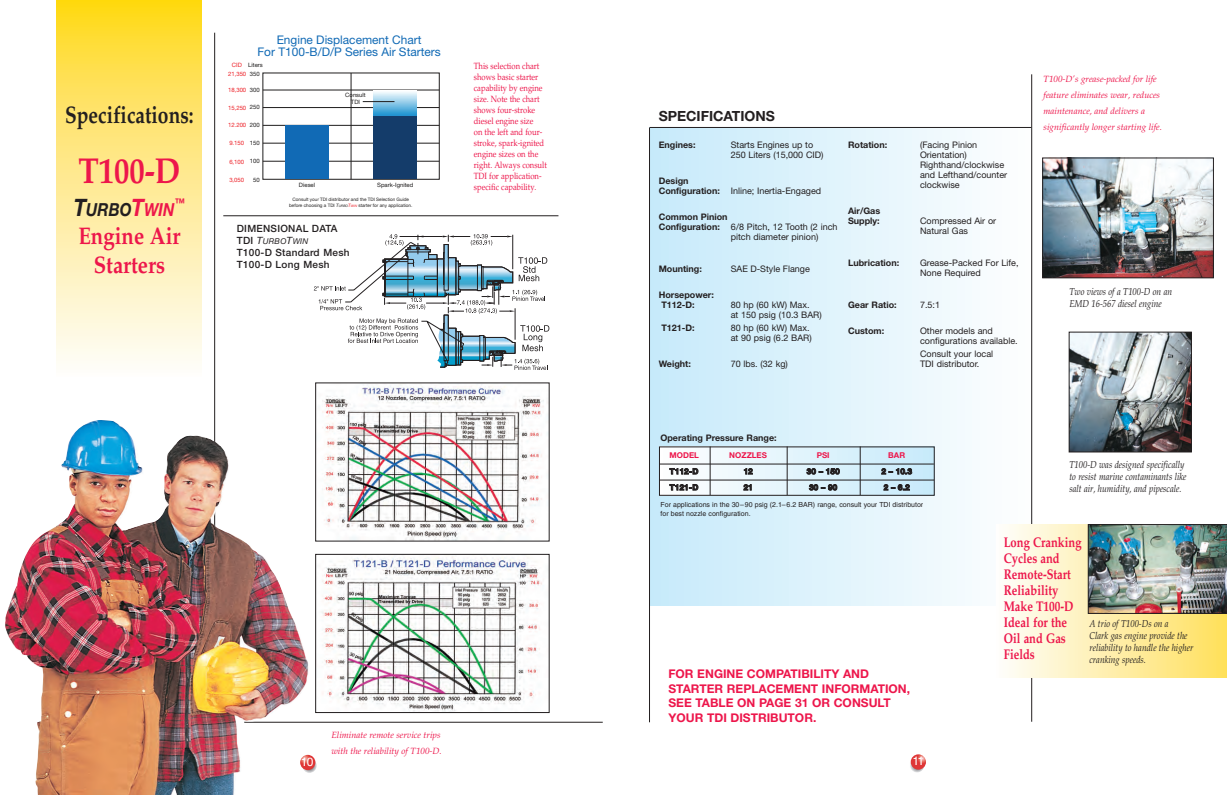
<style>
.page{position:relative;width:1227px;height:795px;background:#fff}
.page>*{position:absolute;margin:0;border:0;box-sizing:border-box;transform-origin:0 0}
.t1{font:700 36px "Palatino LT Std";color:#ed164b;scale:.85 1}
.t2{font:700 24px/29px "Palatino LT Std";color:#ed164b;text-align:center;scale:.85 1}
.t3{font:700 24px "Palatino LT Std";color:#231f20;scale:.8 1}
.t4{font:italic 700 18px "Helvetica Neue LT Std";color:#231f20;scale:.85 1}
.t5{font:700 14px/16px "Palatino LT Std";color:#ed164b;scale:.8 1}
.t6{font:700 14px "Helvetica Neue";color:#231f20}
.t7{font:700 12px/14.4px "Helvetica Neue LT Std";color:#ed164b}
.t8{font:12px "Helvetica";color:#fff}
.t9{font:italic 700 12px "Helvetica Neue LT Std";color:#ed164b;scale:.85 1}
.t10{font:11.9px/12.2px "Helvetica Neue LT Std";color:#116ab5;text-align:center}
.t11{font:italic 10px/12px "Palatino LT Std";color:#231f20;scale:.85 1}
.t12{font:500 10px/12px "Helvetica Neue LT Std";letter-spacing:.03em;color:#231f20}
.t13{font:9px/10px "Helvetica Neue LT Std";color:#231f20}
.t14{font:9px/11px "Palatino LT Std";color:#ed164b;scale:.85 1}
.t15{font:italic 9px/16px "Palatino LT Std";color:#ed164b}
.t16{font:700 9px/10px "Helvetica Neue LT Std";color:#231f20}
.t17{font:700 8px "Helvetica Neue LT Std";letter-spacing:.04em;color:#231f20}
.t18{font:700 8px "Helvetica Neue LT Std";color:#ed164b}
.t19{font:italic 8px "Helvetica Neue LT Std";letter-spacing:.03em;color:#231f20}
.t20{font:7px/8.4px "Helvetica";color:#231f20}
.t21{font:5.9px/7.1px "Helvetica Neue LT Std";color:#1f1d1d;text-align:center}
.t22{font:5.9px "Helvetica Neue LT Std";color:#ed1f26}
.t23{font:4.6px/5.5px "Helvetica Neue LT Std";color:#1f1d1d;text-align:center}
.s1{font-size:24px}
.s2{font-size:24px;color:#ed164b}
.s3{color:#ed164b}
.s4{color:#ed1f26}
.s5{font-style:italic}
.s6{font-style:italic;font-size:3.3px}
.s7{font-style:italic;color:#ed1f26}
.s8{font-style:italic;font-size:3.3px;color:#ed1f26}
.s9{font-weight:500;font-style:normal;font-size:10px}
.s10{font-size:10px}
.s11{font-weight:700}
</style>
<div class="page">
<img style="left:5px;top:0;width:1221px;height:794px">
<h2 class="t3" style="left:65px;top:105px;width:162px">Specifications:</h2>
<h1 class="t1" style="left:78px;top:157px;width:121px">T100-D</h1>
<h3 class="t4" style="left:74px;top:203px;width:120px"><span class="s1">T</span>URBO<span class="s2">T</span><span class="s3">WIN</span></h3>
<h3 class="t9" style="left:175px;top:199px;width:13px">™</h3>
<h2 class="t2" style="left:78px;top:224px;width:121px">Engine Air<br>Starters</h2>
<h3 class="t10" style="left:257px;top:35px;width:185px">Engine Displacement Chart<br>For T100-B/D/P Series Air Starters</h3>
<p class="t21" style="left:232px;top:62px;width:32px"><span class="s4">CID</span> Liters</p>
<p class="t22" style="left:228px;top:72px;width:20px">21,350</p>
<p class="t22" style="left:228px;top:87px;width:20px">18,300</p>
<p class="t22" style="left:228px;top:106px;width:20px">15,250</p>
<p class="t22" style="left:228px;top:123px;width:20px">12.200</p>
<p class="t21" style="left:250px;top:71px;width:11px">350</p>
<p class="t21" style="left:250px;top:87px;width:11px">300</p>
<p class="t21" style="left:250px;top:104px;width:11px">250</p>
<p class="t21" style="left:250px;top:140px;width:11px">150</p>
<p class="t21" style="left:250px;top:158px;width:11px">100</p>
<p class="t21" style="left:250px;top:122px;width:11px">200</p>
<p class="t22" style="left:229px;top:141px;width:16px">9.150</p>
<p class="t22" style="left:229px;top:159px;width:16px">6,100</p>
<p class="t22" style="left:229px;top:178px;width:16px">3,050</p>
<p class="t21" style="left:253px;top:177px;width:8px">50</p>
<p class="t21" style="left:345px;top:92px;width:22px">Consult<br>TDI</p>
<p class="t21" style="left:299px;top:182px;width:18px">Diesel</p>
<p class="t21" style="left:377px;top:182px;width:38px">Spark-Ignited</p>
<p class="t23" style="left:289px;top:197px;width:125px">Consult your TDI distributor and the TDI Selection Guide before choosing a TDI <span class="s5">T</span><span class="s6">URBO</span><span class="s7">T</span><span class="s8">WIN</span> starter for any application.</p>
<p class="t12" style="left:237px;top:223px;width:102px">DIMENSIONAL DATA</p>
<p class="t19" style="left:237px;top:238px;width:73px"><span class="s9">TDI</span> <span class="s10">T</span>URBO<span class="s10">T</span>WIN</p>
<p class="t12" style="left:237px;top:247px;width:114px">T100-D Standard Mesh<br>T100-D Long Mesh</p>
<p class="t14" style="left:474px;top:62px;width:87px">This selection chart shows basic starter capability by engine size. Note the chart shows four-stroke diesel engine size<br>on the left and four&shy;stroke, spark-ignited engine sizes on the right. Always consult<br>TDI for application&shy;specific capability.</p>
<h3 class="t6" style="left:658px;top:107px;width:118px">SPECIFICATIONS</h3>
<p class="t16" style="left:658px;top:140px;width:38px">Engines:</p>
<p class="t13" style="left:730px;top:140px;width:94px">Starts Engines up to<br>250 Liters (15,000 CID)</p>
<p class="t13" style="left:658px;top:176px;width:164px"><span class="s11">Design<br>Configuration:</span> Inline; Inertia-Engaged</p>
<p class="t16" style="left:658px;top:212px;width:70px">Common Pinion</p>
<p class="t13" style="left:658px;top:222px;width:180px"><span class="s11">Configuration:</span> 6/8 Pitch, 12 Tooth (2 inch</p>
<p class="t13" style="left:730px;top:232px;width:89px">pitch diameter pinion)</p>
<p class="t16" style="left:658px;top:264px;width:45px">Mounting:</p>
<p class="t13" style="left:730px;top:264px;width:81px">SAE D-Style Flange</p>
<p class="t16" style="left:661px;top:290px;width:54px;text-indent:-3px">Horsepower:<br>T112-D:</p>
<p class="t13" style="left:730px;top:300px;width:93px">80 hp (60 kW) Max.<br>at 150 psig (10.3 BAR)</p>
<p class="t16" style="left:661px;top:323px;width:35px">T121-D:</p>
<p class="t13" style="left:730px;top:323px;width:83px">80 hp (60 kW) Max. at 90 psig (6.2 BAR)</p>
<p class="t16" style="left:658px;top:359px;width:34px">Weight:</p>
<p class="t13" style="left:730px;top:359px;width:59px">70 lbs. (32 kg)</p>
<p class="t16" style="left:848px;top:140px;width:41px">Rotation:</p>
<p class="t13" style="left:920px;top:140px;width:89px">(Facing Pinion<br>Orientation)<br>Righthand/clockwise and Lefthand/counter clockwise</p>
<p class="t16" style="left:848px;top:206px;width:34px">Air/Gas<br>Supply:</p>
<p class="t13" style="left:920px;top:216px;width:78px">Compressed Air or<br>Natural Gas</p>
<p class="t16" style="left:848px;top:258px;width:53px">Lubrication:</p>
<p class="t13" style="left:920px;top:258px;width:100px">Grease-Packed For Life,<br>None Required</p>
<p class="t16" style="left:848px;top:300px;width:50px">Gear Ratio:</p>
<p class="t13" style="left:920px;top:300px;width:22px">7.5:1</p>
<p class="t16" style="left:848px;top:326px;width:38px">Custom:</p>
<p class="t13" style="left:920px;top:326px;width:99px">Other models and configurations available.</p>
<p class="t13" style="left:920px;top:349px;width:74px">Consult your local<br>TDI distributor.</p>
<p class="t15" style="left:1043px;top:72px;width:120px">T100-D’s grease-packed for life feature eliminates wear, reduces maintenance, and delivers a significantly longer starting life.</p>
<p class="t11" style="left:1069px;top:286px;width:122px">Two views of a T100-D on an<br>EMD 16-567 diesel engine</p>
<p class="t16" style="left:660px;top:434px;width:118px">Operating Pressure Range:</p>
<p class="t18" style="left:669px;top:452px;width:31px">MODEL</p>
<p class="t18" style="left:729px;top:452px;width:39px">NOZZLES</p>
<p class="t18" style="left:816px;top:452px;width:14px">PSI</p>
<p class="t18" style="left:888px;top:452px;width:18px">BAR</p>
<p class="t17" style="left:669px;top:468px;width:30px">T112-D</p>
<p class="t17" style="left:743px;top:468px;width:10px">12</p>
<p class="t17" style="left:806px;top:468px;width:34px">30 – 150</p>
<p class="t17" style="left:881px;top:468px;width:32px">2 – 10.3</p>
<p class="t17" style="left:669px;top:484px;width:30px">T121-D</p>
<p class="t17" style="left:743px;top:484px;width:10px">21</p>
<p class="t17" style="left:809px;top:484px;width:29px">30 – 90</p>
<p class="t17" style="left:883px;top:484px;width:27px">2 – 6.2</p>
<p class="t20" style="left:660px;top:501px;width:264px">For applications in the 30–90 psig (2.1–6.2 BAR) range, consult your TDI distributor for best nozzle configuration.</p>
<p class="t11" style="left:1069px;top:459px;width:139px">T100-D was designed specifically to resist marine contaminants like salt air, humidity, and pipescale.</p>
<h3 class="t7" style="left:668px;top:667px;width:243px">FOR ENGINE COMPATIBILITY AND<br>STARTER REPLACEMENT INFORMATION,<br>SEE TABLE ON PAGE 31 OR CONSULT<br>YOUR TDI DISTRIBUTOR.</h3>
<h3 class="t5" style="left:1003px;top:536px;width:99px">Long Cranking<br>Cycles and<br>Remote-Start<br>Reliability<br>Make T100-D<br>Ideal for the<br>Oil and Gas<br>Fields</h3>
<p class="t11" style="left:1089px;top:619px;width:124px">A trio of T100-Ds on a<br>Clark gas engine provide the reliability to handle the higher cranking speeds.</p>
<p class="t15" style="left:331px;top:727px;width:112px">Eliminate remote service trips with the reliability of T100-D.</p>
<h3 class="t8" style="left:301px;top:757px;width:14px">10</h3>
<h3 class="t8" style="left:912px;top:756px;width:13px">11</h3>
</div>
